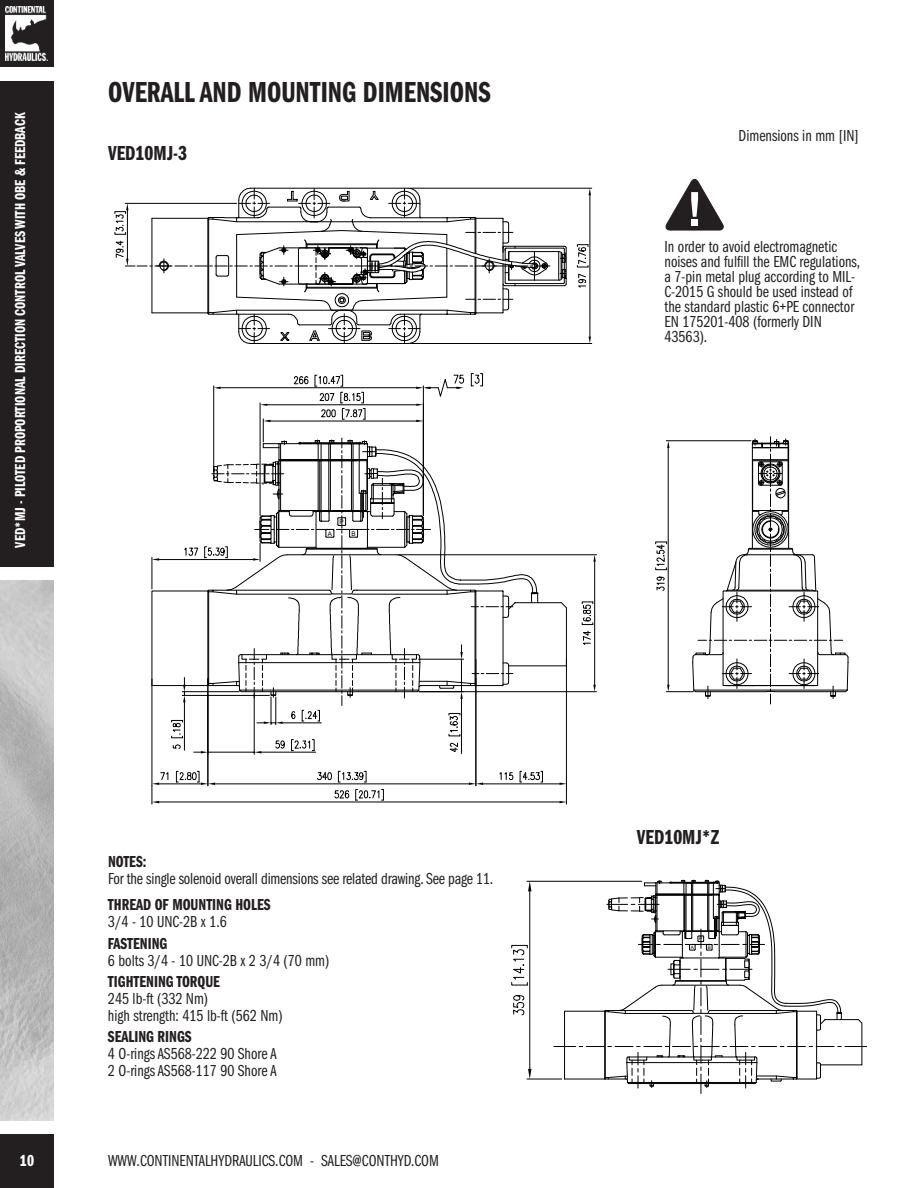
<style>
.page{position:relative;width:918px;height:1188px;background:#fff}
.page>*{position:absolute;margin:0;border:0;box-sizing:border-box;transform-origin:0 0}
.t1{font:30px "ITC Franklin Gothic Std Dm Cp";color:#231f20}
.t2{font:21px "ITC Franklin Gothic Std Dm Cp";color:#231f20}
.t3{font:16.5px/15px "ITC Franklin Gothic Std Bk Cp";color:#231f20}
.t4{font:16.5px "ITC Franklin Gothic Std Dm Cp";color:#231f20}
.t5{font:16.5px "ITC Franklin Gothic Std Dm Cp";color:#fff}
.t6{font:15px "ITC Franklin Gothic Std Dm Cp";color:#fff}
.t7{font:6.45px "Arial";color:#000}
.t8{font:4.65px "Arial";color:#000}
</style>
<div class="page">
<div style="left:0;top:81px;width:54px;height:486px;background:#231f20"></div>
<img style="left:0;top:580px;width:54px;height:540px">
<div style="left:0;top:1134px;width:54px;height:54px;background:#231f20"></div>
<div style="left:0;top:0;width:54px;height:68px;background:#231f20"></div>
<img style="left:6px;top:7px;width:41px;height:53px">
<hr style="left:410px;top:188px;width:182px;height:1px;background:#000">
<hr style="left:410px;top:343px;width:182px;height:1px;background:#000">
<hr style="left:589px;top:195px;width:1px;height:142px;background:#000">
<svg style="left:589px;top:188px;width:2px;height:7px"></svg>
<svg style="left:589px;top:337px;width:2px;height:6px"></svg>
<svg style="left:576px;top:244px;width:13px;height:44px"></svg>
<svg style="left:114px;top:187px;width:453px;height:157px"></svg>
<hr style="left:398px;top:554px;width:199px;height:1px;background:#000">
<hr style="left:419px;top:691px;width:178px;height:1px;background:#000">
<hr style="left:594px;top:562px;width:1px;height:123px;background:#000">
<svg style="left:593px;top:555px;width:3px;height:7px"></svg>
<svg style="left:593px;top:685px;width:3px;height:7px"></svg>
<svg style="left:581px;top:601px;width:13px;height:44px"></svg>
<hr style="left:152px;top:679px;width:1px;height:107px;background:#000">
<hr style="left:159px;top:783px;width:42px;height:1px;background:#000">
<hr style="left:207px;top:678px;width:1px;height:108px;background:#000">
<hr style="left:215px;top:783px;width:254px;height:1px;background:#000">
<svg style="left:176px;top:771px;width:39px;height:14px"></svg>
<hr style="left:566px;top:659px;width:1px;height:127px;background:#000">
<hr style="left:475px;top:659px;width:1px;height:127px;background:#000">
<hr style="left:483px;top:783px;width:77px;height:1px;background:#000">
<svg style="left:469px;top:783px;width:14px;height:2px"></svg>
<svg style="left:499px;top:771px;width:44px;height:12px"></svg>
<hr style="left:159px;top:802px;width:401px;height:1px;background:#000">
<svg style="left:152px;top:771px;width:17px;height:33px"></svg>
<svg style="left:560px;top:783px;width:7px;height:21px"></svg>
<svg style="left:317px;top:771px;width:67px;height:30px"></svg>
<hr style="left:254px;top:694px;width:1px;height:60px;background:#000">
<svg style="left:151px;top:373px;width:416px;height:380px"></svg>
<svg style="left:655px;top:436px;width:194px;height:268px"></svg>
<svg style="left:666px;top:179px;width:57px;height:51px"></svg>
<svg style="left:554px;top:880px;width:313px;height:213px"></svg>
<hr style="left:527px;top:881px;width:115px;height:1px;background:#000">
<hr style="left:527px;top:1079px;width:35px;height:1px;background:#000">
<hr style="left:530px;top:891px;width:1px;height:178px;background:#000">
<svg style="left:528px;top:881px;width:4px;height:10px"></svg>
<svg style="left:528px;top:1069px;width:4px;height:10px"></svg>
<svg style="left:513px;top:995px;width:11px;height:20px"></svg>
<svg style="left:511px;top:945px;width:17px;height:40px"></svg>
<p class="t6" style="left:15px;top:548px;width:437px;rotate:-90deg">VED*MJ - PILOTED PROPORTIONAL DIRECTION CONTROL VALVES WITH OBE &amp; FEEDBACK</p>
<h1 class="t1" style="left:108px;top:82px;width:384px">OVERALL AND MOUNTING DIMENSIONS</h1>
<p class="t2" style="left:108px;top:146px;width:81px">VED10MJ-3</p>
<p class="t7" style="left:339px;top:518px;width:6px">P</p>
<p class="t7" style="left:328px;top:530px;width:6px">A</p>
<p class="t7" style="left:351px;top:530px;width:6px">B</p>
<p class="t4" style="left:108px;top:856px;width:40px">NOTES:</p>
<p class="t3" style="left:108px;top:873px;width:387px">For the single solenoid overall dimensions see related drawing. See page 11.</p>
<p class="t4" style="left:108px;top:899px;width:164px">THREAD OF MOUNTING HOLES</p>
<p class="t3" style="left:108px;top:916px;width:120px">3/4 - 10 UNC-2B x 1.6</p>
<p class="t4" style="left:108px;top:938px;width:61px">FASTENING</p>
<p class="t3" style="left:108px;top:954px;width:223px">6 bolts 3/4 - 10 UNC-2B x 2 3/4 (70 mm)</p>
<p class="t4" style="left:108px;top:976px;width:114px">TIGHTENING TORQUE</p>
<p class="t3" style="left:108px;top:991px;width:176px;line-height:16.8px">245 lb-ft (332 Nm)<br>high strength: 415 lb-ft (562 Nm)</p>
<p class="t4" style="left:108px;top:1031px;width:85px">SEALING RINGS</p>
<p class="t3" style="left:108px;top:1047px;width:170px;line-height:16.8px">4 O-rings AS568-222 90 Shore A<br>2 O-rings AS568-117 90 Shore A</p>
<p class="t5" style="left:20px;top:1155px;width:16px">10</p>
<p class="t3" style="left:108px;top:1155px;width:332px">WWW.CONTINENTALHYDRAULICS.COM - SALES@CONTHYD.COM</p>
<p class="t3" style="left:739px;top:129px;width:122px">Dimensions in mm [IN]</p>
<p class="t3" style="left:665px;top:241px;width:197px">In order to avoid electromagnetic noises and fulfill the EMC regulations, a 7-pin metal plug according to MIL-<br>C-2015 G should be used instead of the standard plastic 6+PE connector<br>EN 175201-408 (formerly DIN<br>43563).</p>
<p class="t2" style="left:637px;top:830px;width:84px">VED10MJ*Z</p>
<p class="t8" style="left:699px;top:936px;width:5px">P</p>
<p class="t8" style="left:691px;top:945px;width:5px">A</p>
<p class="t8" style="left:708px;top:945px;width:5px">B</p>
</div>
